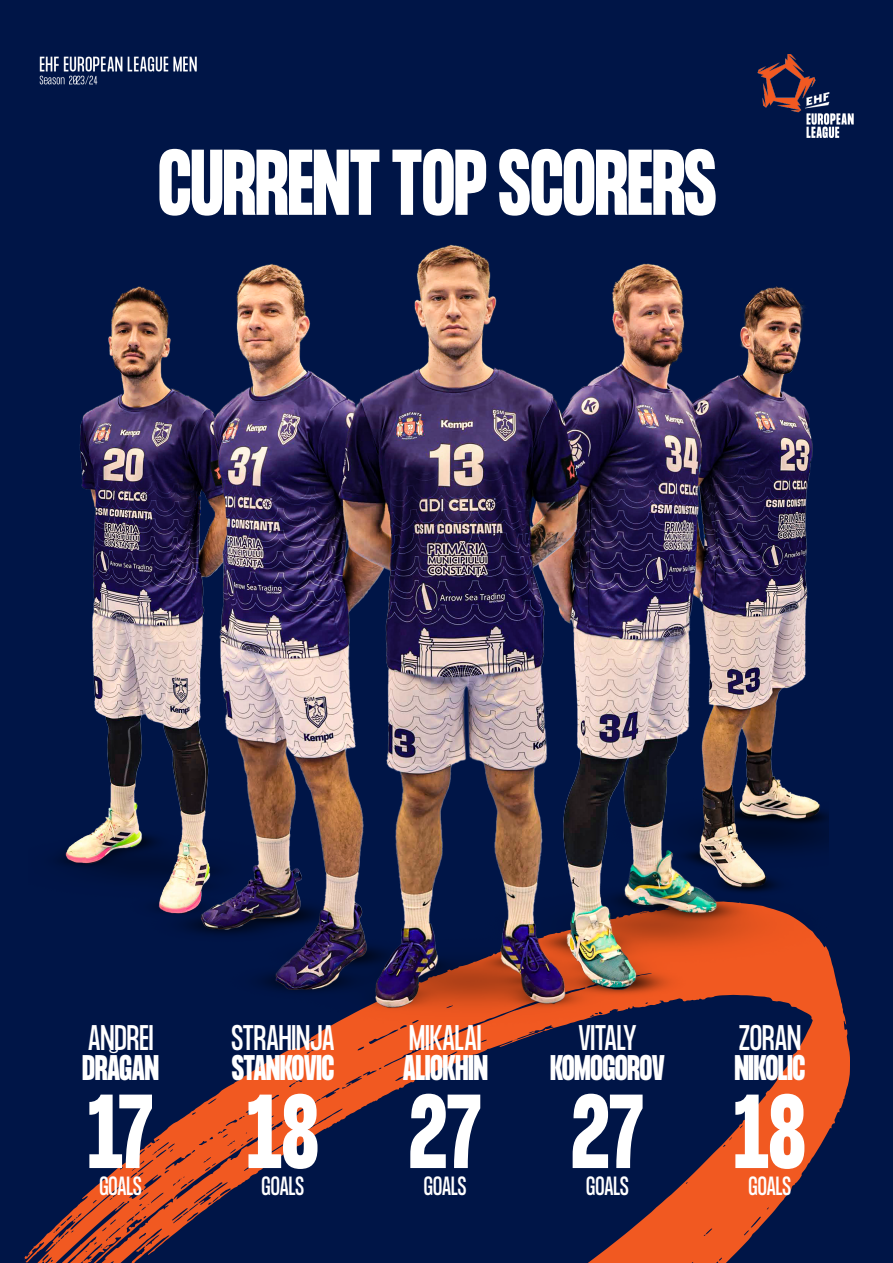
<style>
.page{position:relative;width:893px;height:1263px;background:#001547}
.page>*{position:absolute;margin:0;border:0;box-sizing:border-box;transform-origin:0 0}
.t1{font:700 91.8px "Formula Condensed";color:#fff}
.t2{font:700 81.45px "Formula Condensed";color:#fff}
.t3{font:700 31.2px "Formula Condensed";color:#fff}
.t4{font:31.2px "Formula Condensed";letter-spacing:-.01em;color:#fff}
.t5{font:23.1px "Formula Condensed";letter-spacing:-.02em;color:#fff}
</style>
<div class="page">
<svg style="left:24px;top:950px;width:826px;height:313px"></svg>
<img style="left:28px;top:137px;width:800px;height:988px">
<img style="left:39px;top:54px;width:815px;height:83px">
<p class="t2" style="left:159px;top:134px;width:559px">CURRENT TOP SCORERS</p>
<p class="t4" style="left:88px;top:1019px;width:67px">ANDREI</p>
<p class="t3" style="left:83px;top:1049px;width:78px">DRĂGAN</p>
<p class="t4" style="left:231px;top:1019px;width:105px">STRAHINJA</p>
<p class="t3" style="left:232px;top:1049px;width:104px">STANKOVIC</p>
<p class="t4" style="left:409px;top:1019px;width:74px">MIKALAI</p>
<p class="t3" style="left:403px;top:1049px;width:86px">ALIOKHIN</p>
<p class="t4" style="left:578px;top:1019px;width:61px">VITALY</p>
<p class="t3" style="left:550px;top:1049px;width:116px">KOMOGOROV</p>
<p class="t4" style="left:739px;top:1019px;width:64px">ZORAN</p>
<p class="t3" style="left:735px;top:1049px;width:72px">NIKOLIC</p>
<p class="t1" style="left:88px;top:1077px;width:66px">17</p>
<p class="t1" style="left:248px;top:1077px;width:72px">18</p>
<p class="t1" style="left:409px;top:1077px;width:73px">27</p>
<p class="t1" style="left:572px;top:1077px;width:73px">27</p>
<p class="t1" style="left:734px;top:1077px;width:72px">18</p>
<p class="t5" style="left:99px;top:1172px;width:44px">GOALS</p>
<p class="t5" style="left:262px;top:1172px;width:44px">GOALS</p>
<p class="t5" style="left:424px;top:1172px;width:44px">GOALS</p>
<p class="t5" style="left:586px;top:1172px;width:44px">GOALS</p>
<p class="t5" style="left:748px;top:1172px;width:44px">GOALS</p>
</div>
